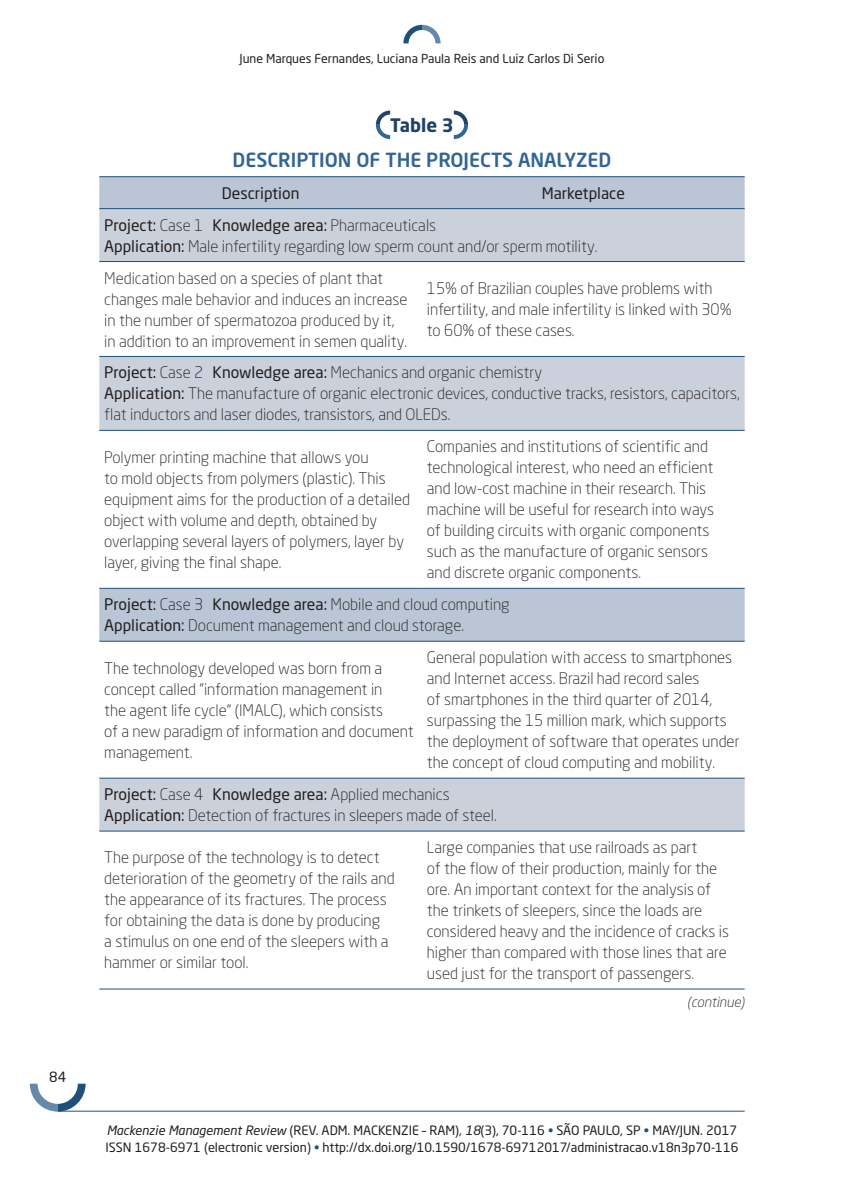
<style>
.page{position:relative;width:844px;height:1191px;background:#fff}
.page>*{position:absolute;margin:0;border:0;box-sizing:border-box;transform-origin:0 0}
.t1{font:500 19.25px "Neo Sans Std";color:#326597}
.t2{font:700 18.38px "Neo Sans Std";color:#1f4266}
.t3{font:300 15.75px/21px "Neo Sans Std";color:#231f20}
.t4{font:15.75px "Neo Sans Std";color:#231f20}
.t5{font:italic 300 14px "Neo Sans Std";color:#231f20}
.t6{font:14px "Neo Sans Std";color:#231f20}
.t7{font:12.78px/17.5px "Neo Sans Std";color:#231f20}
.t8{font:12.25px "Neo Sans Std";color:#231f20}
.s1{font-weight:400}
.s2{font-style:italic}
.s3{color:#1f507b}
</style>
<div class="page">
<svg style="left:30px;top:1083px;width:56px;height:28px"></svg>
<svg style="left:403px;top:25px;width:37px;height:18px"></svg>
<hr style="left:58px;top:1110px;width:686px;height:1px;background:#1f507b">
<svg style="left:376px;top:111px;width:14px;height:28px"></svg>
<svg style="left:453px;top:111px;width:15px;height:28px"></svg>
<div style="left:99px;top:177px;width:645px;height:31px;background:#bac6d5"></div>
<svg style="left:99px;top:209px;width:645px;height:621px"></svg>
<hr style="left:99px;top:176px;width:323px;height:1px;background:#1f507b">
<hr style="left:422px;top:176px;width:322px;height:1px;background:#1f507b">
<hr style="left:99px;top:208px;width:323px;height:1px;background:#1f507b">
<hr style="left:422px;top:208px;width:322px;height:1px;background:#1f507b">
<hr style="left:99px;top:261px;width:323px;height:1px;background:#1f507b">
<hr style="left:422px;top:261px;width:322px;height:1px;background:#1f507b">
<hr style="left:99px;top:356px;width:323px;height:1px;background:#1f507b">
<hr style="left:422px;top:356px;width:322px;height:1px;background:#1f507b">
<hr style="left:99px;top:430px;width:323px;height:1px;background:#1f507b">
<hr style="left:422px;top:430px;width:322px;height:1px;background:#1f507b">
<hr style="left:99px;top:588px;width:323px;height:1px;background:#1f507b">
<hr style="left:422px;top:588px;width:322px;height:1px;background:#1f507b">
<hr style="left:99px;top:641px;width:323px;height:1px;background:#1f507b">
<hr style="left:422px;top:641px;width:322px;height:1px;background:#1f507b">
<hr style="left:99px;top:777px;width:323px;height:1px;background:#1f507b">
<hr style="left:422px;top:777px;width:322px;height:1px;background:#1f507b">
<hr style="left:99px;top:830px;width:323px;height:1px;background:#1f507b">
<hr style="left:422px;top:830px;width:322px;height:1px;background:#1f507b">
<hr style="left:99px;top:988px;width:323px;height:1px;background:#1f507b">
<hr style="left:422px;top:988px;width:322px;height:1px;background:#1f507b">
<p class="t6" style="left:49px;top:1068px;width:18px">84</p>
<p class="t8" style="left:239px;top:51px;width:366px">June Marques Fernandes, Luciana Paula Reis and Luiz Carlos Di Serio</p>
<p class="t2" style="left:390px;top:113px;width:65px">Table 3</p>
<p class="t1" style="left:232px;top:147px;width:380px">DESCRIPTION OF THE PROJECTS ANALYZED</p>
<p class="t4" style="left:222px;top:183px;width:79px">Description</p>
<p class="t4" style="left:541px;top:183px;width:85px">Marketplace</p>
<p class="t3" style="left:104px;top:214px;width:494px"><span class="s1">Project:</span> Case 1 <span class="s1">Knowledge area:</span> Pharmaceuticals<br><span class="s1">Application:</span> Male infertility regarding low sperm count and/or sperm motility.</p>
<p class="t3" style="left:104px;top:267px;width:304px">Medication based on a species of plant that changes male behavior and induces an increase in the number of spermatozoa produced by it, in addition to an improvement in semen quality.</p>
<p class="t3" style="left:427px;top:278px;width:306px">15% of Brazilian couples have problems with infertility, and male infertility is linked with 30% to 60% of these cases.</p>
<p class="t3" style="left:104px;top:362px;width:637px"><span class="s1">Project:</span> Case 2 <span class="s1">Knowledge area:</span> Mechanics and organic chemistry<br><span class="s1">Application:</span> The manufacture of organic electronic devices, conductive tracks, resistors, capacitors, flat inductors and laser diodes, transistors, and OLEDs.</p>
<p class="t3" style="left:104px;top:446px;width:307px">Polymer printing machine that allows you<br>to mold objects from polymers (plastic). This equipment aims for the production of a detailed object with volume and depth, obtained by overlapping several layers of polymers, layer by layer, giving the final shape.</p>
<p class="t3" style="left:427px;top:436px;width:288px">Companies and institutions of scientific and technological interest, who need an efficient and low-cost machine in their research. This machine will be useful for research into ways of building circuits with organic components such as the manufacture of organic sensors and discrete organic components.</p>
<p class="t3" style="left:104px;top:594px;width:407px"><span class="s1">Project:</span> Case 3 <span class="s1">Knowledge area:</span> Mobile and cloud computing<br><span class="s1">Application:</span> Document management and cloud storage.</p>
<p class="t3" style="left:104px;top:657px;width:311px">The technology developed was born from a concept called "information management in<br>the agent life cycle" (IMALC), which consists<br>of a new paradigm of information and document management.</p>
<p class="t3" style="left:427px;top:647px;width:314px">General population with access to smartphones and Internet access. Brazil had record sales<br>of smartphones in the third quarter of 2014, surpassing the 15 million mark, which supports the deployment of software that operates under the concept of cloud computing and mobility.</p>
<p class="t3" style="left:104px;top:783px;width:394px"><span class="s1">Project:</span> Case 4 <span class="s1">Knowledge area:</span> Applied mechanics<br><span class="s1">Application:</span> Detection of fractures in sleepers made of steel.</p>
<p class="t3" style="left:104px;top:847px;width:292px">The purpose of the technology is to detect deterioration of the geometry of the rails and the appearance of its fractures. The process for obtaining the data is done by producing<br>a stimulus on one end of the sleepers with a hammer or similar tool.</p>
<p class="t3" style="left:427px;top:836px;width:303px">Large companies that use railroads as part<br>of the flow of their production, mainly for the ore. An important context for the analysis of the trinkets of sleepers, since the loads are considered heavy and the incidence of cracks is higher than compared with those lines that are used just for the transport of passengers.</p>
<p class="t5" style="left:687px;top:993px;width:59px">(continue)</p>
<p class="t7" style="left:105px;top:1120px;width:634px"><span class="s2">Mackenzie Management Review</span> (REV. ADM. MACKENZIE – RAM), <span class="s2">18</span>(3), 70-116 <span class="s3">•</span> SÃO PAULO, SP <span class="s3">•</span> MAY/JUN. 2017<br>ISSN 1678-6971 (electronic version) <span class="s3">•</span> http://dx.doi.org/10.1590/1678-69712017/administracao.v18n3p70-116</p>
</div>
